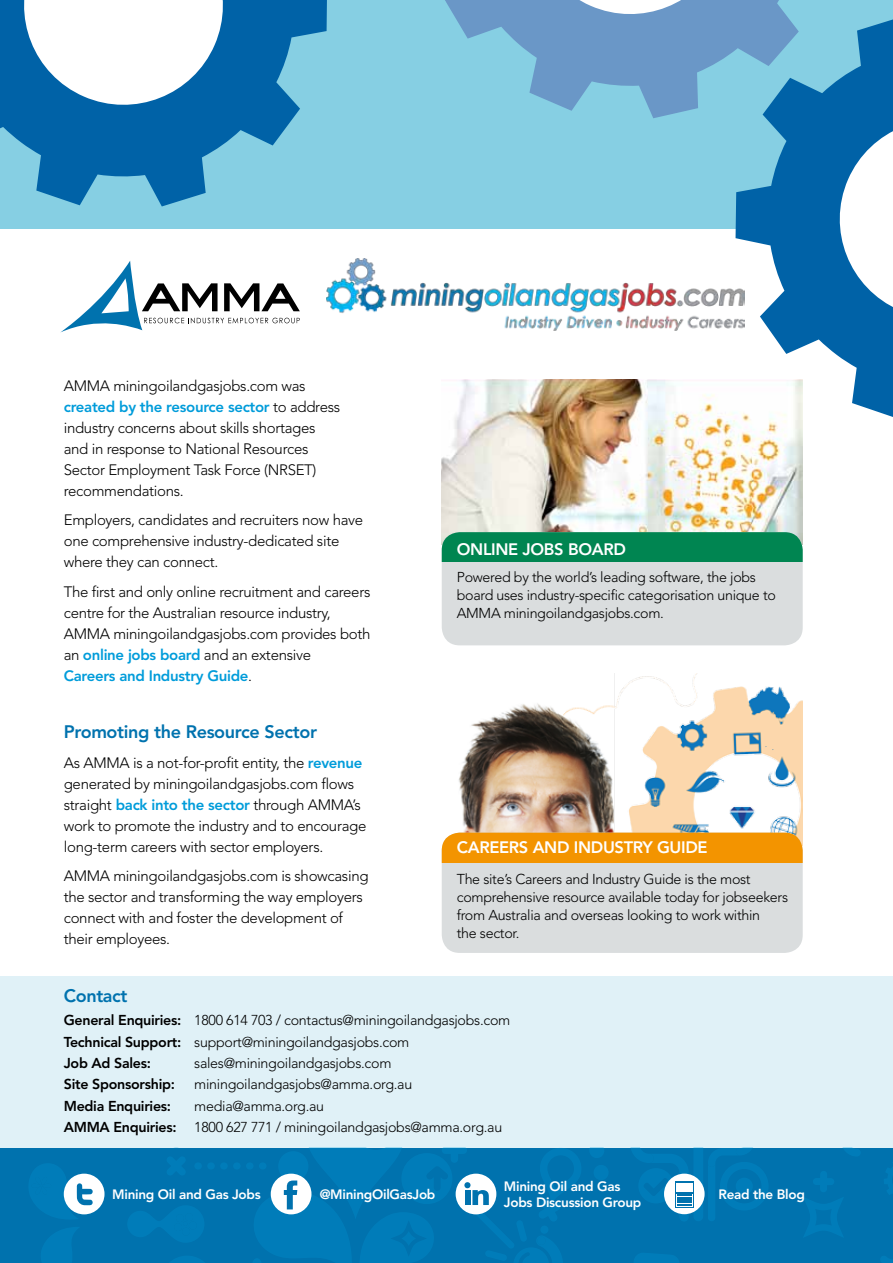
<style>
.page{position:relative;width:893px;height:1263px;background:#fff}
.page>*{position:absolute;margin:0;border:0;box-sizing:border-box;transform-origin:0 0}
.t1{font:800 18px "Avenir";letter-spacing:-.02em;color:#0072ae}
.t2{font:800 16.5px "Avenir";letter-spacing:-.02em;color:#fff}
.t3{font:300 15px/21px "Avenir";letter-spacing:-.02em;color:#000}
.t4{font:300 14.25px/18px "Avenir";letter-spacing:-.02em;color:#000}
.t5{font:800 14.25px "Avenir";letter-spacing:-.02em;color:#000}
.t6{font:800 13.5px/16.2px "Avenir";letter-spacing:-.02em;color:#fff}
.s1{font-weight:800;color:#009cda}
.s2{font-weight:800}
</style>
<div class="page">
<div style="left:0;top:1148px;width:893px;height:115px;background:#0072ae"></div>
<div style="left:0;top:976px;width:893px;height:172px;background:#e0f1f7"></div>
<svg style="left:41px;top:1227px;width:38px;height:36px"></svg>
<svg style="left:128px;top:1206px;width:76px;height:36px"></svg>
<svg style="left:804px;top:1171px;width:39px;height:66px"></svg>
<svg style="left:881px;top:1256px;width:12px;height:7px"></svg>
<svg style="left:844px;top:1148px;width:16px;height:8px"></svg>
<svg style="left:884px;top:1167px;width:9px;height:27px"></svg>
<svg style="left:167px;top:1157px;width:18px;height:18px"></svg>
<div style="left:207px;top:1162px;width:8px;height:7px;background:#007cb9;border-radius:4px"></div>
<div style="left:233px;top:1162px;width:8px;height:7px;background:#007cb9;border-radius:4px"></div>
<div style="left:194px;top:1162px;width:8px;height:7px;background:#007cb9;border-radius:4px"></div>
<div style="left:220px;top:1162px;width:8px;height:7px;background:#007cb9;border-radius:4px"></div>
<div style="left:246px;top:1162px;width:8px;height:7px;background:#007cb9;border-radius:4px"></div>
<svg style="left:170px;top:1256px;width:34px;height:7px"></svg>
<svg style="left:634px;top:1253px;width:45px;height:10px"></svg>
<img style="left:442px;top:379px;width:361px;height:153px">
<img style="left:457px;top:674px;width:345px;height:159px">
<div style="left:442px;top:532px;width:361px;height:113px;background:#daddde;border-radius:18px"></div>
<div style="left:442px;top:532px;width:361px;height:30px;background:#008551"></div>
<div style="left:442px;top:833px;width:361px;height:120px;background:#daddde;border-radius:18px"></div>
<div style="left:442px;top:833px;width:361px;height:29px;background:#f39400"></div>
<div style="left:0;top:0;width:893px;height:228px;background:#86cfe3"></div>
<svg style="left:735px;top:381px;width:158px;height:38px"></svg>
<svg style="left:445px;top:0;width:29px;height:39px"></svg>
<svg style="left:474px;top:0;width:419px;height:381px"></svg>
<svg style="left:36px;top:0;width:291px;height:206px"></svg>
<svg style="left:0;top:0;width:282px;height:168px;fill:#0062a7"></svg>
<svg style="left:10px;top:0;width:226px;height:118px"></svg>
<svg style="left:765px;top:746px;width:8px;height:4px"></svg>
<svg style="left:61px;top:261px;width:239px;height:71px"></svg>
<img style="left:326px;top:258px;width:418px;height:74px">
<div style="left:435px;top:315px;width:66px;height:25px;background:#fff"></div>
<svg style="left:253px;top:1148px;width:355px;height:115px"></svg>
<div style="left:64px;top:1174px;width:41px;height:40px;background:#fff;border-radius:50%"></div>
<svg style="left:29px;top:1164px;width:64px;height:55px"></svg>
<svg style="left:631px;top:1148px;width:137px;height:73px"></svg>
<div style="left:676px;top:1186px;width:16px;height:6px;background:#fff"></div>
<p class="t3" style="left:64px;top:375px;width:278px">AMMA miningoilandgasjobs.com was <span class="s1">created by the resource sector</span> to address industry concerns about skills shortages and in response to National Resources Sector Employment Task Force (NRSET) recommendations.</p>
<p class="t3" style="left:64px;top:509px;width:301px">Employers, candidates and recruiters now have one comprehensive industry-dedicated site where they can connect.</p>
<p class="t3" style="left:64px;top:581px;width:308px">The first and only online recruitment and careers centre for the Australian resource industry, AMMA miningoilandgasjobs.com provides both an <span class="s1">online jobs board</span> and an extensive<br><span class="s1">Careers and Industry Guide</span>.</p>
<p class="t1" style="left:64px;top:721px;width:255px">Promoting the Resource Sector</p>
<p class="t3" style="left:64px;top:752px;width:304px">As AMMA is a not-for-profit entity, the <span class="s1">revenue </span>generated by miningoilandgasjobs.com flows straight <span class="s1">back into the sector</span> through AMMA’s work to promote the industry and to encourage long-term careers with sector employers.</p>
<p class="t3" style="left:64px;top:865px;width:306px">AMMA miningoilandgasjobs.com is showcasing the sector and transforming the way employers connect with and foster the development of their employees.</p>
<p class="t2" style="left:457px;top:539px;width:171px">Online Jobs Board</p>
<p class="t4" style="left:457px;top:568px;width:321px">Powered by the world’s leading software, the jobs board uses industry-specific categorisation unique to<br>AMMA miningoilandgasjobs.com.</p>
<p class="t2" style="left:457px;top:838px;width:252px">Careers and Industry Guide</p>
<p class="t4" style="left:457px;top:870px;width:333px">The site’s Careers and Industry Guide is the most comprehensive resource available today for jobseekers from Australia and overseas looking to work within<br>the sector.</p>
<p class="t1" style="left:64px;top:985px;width:65px">Contact</p>
<p class="t4" style="left:64px;top:1010px;width:448px;line-height:21.3px"><span class="s2">General Enquiries:</span> 1800 614 703 / contactus@miningoilandgasjobs.com<br><span class="s2">Technical Support:</span> support@miningoilandgasjobs.com<br><span class="s2">Job Ad Sales:</span></p>
<p class="t4" style="left:194px;top:1054px;width:199px">sales@miningoilandgasjobs.com</p>
<p class="t5" style="left:64px;top:1076px;width:113px">Site Sponsorship:</p>
<p class="t4" style="left:194px;top:1075px;width:220px">miningoilandgasjobs@amma.org.au</p>
<p class="t5" style="left:64px;top:1097px;width:109px">Media Enquiries:</p>
<p class="t4" style="left:64px;top:1095px;width:440px;line-height:21.3px;text-indent:131px">media@amma.org.au<br><span class="s2">AMMA Enquiries:</span> 1800 627 771 / miningoilandgasjobs@amma.org.au</p>
<p class="t6" style="left:504px;top:1178px;width:139px">Mining Oil and Gas<br>Jobs Discussion Group</p>
<p class="t6" style="left:112px;top:1186px;width:150px">Mining Oil and Gas Jobs</p>
<p class="t6" style="left:320px;top:1186px;width:117px">@MiningOilGasJob</p>
<p class="t6" style="left:718px;top:1186px;width:88px">Read the Blog</p>
</div>
